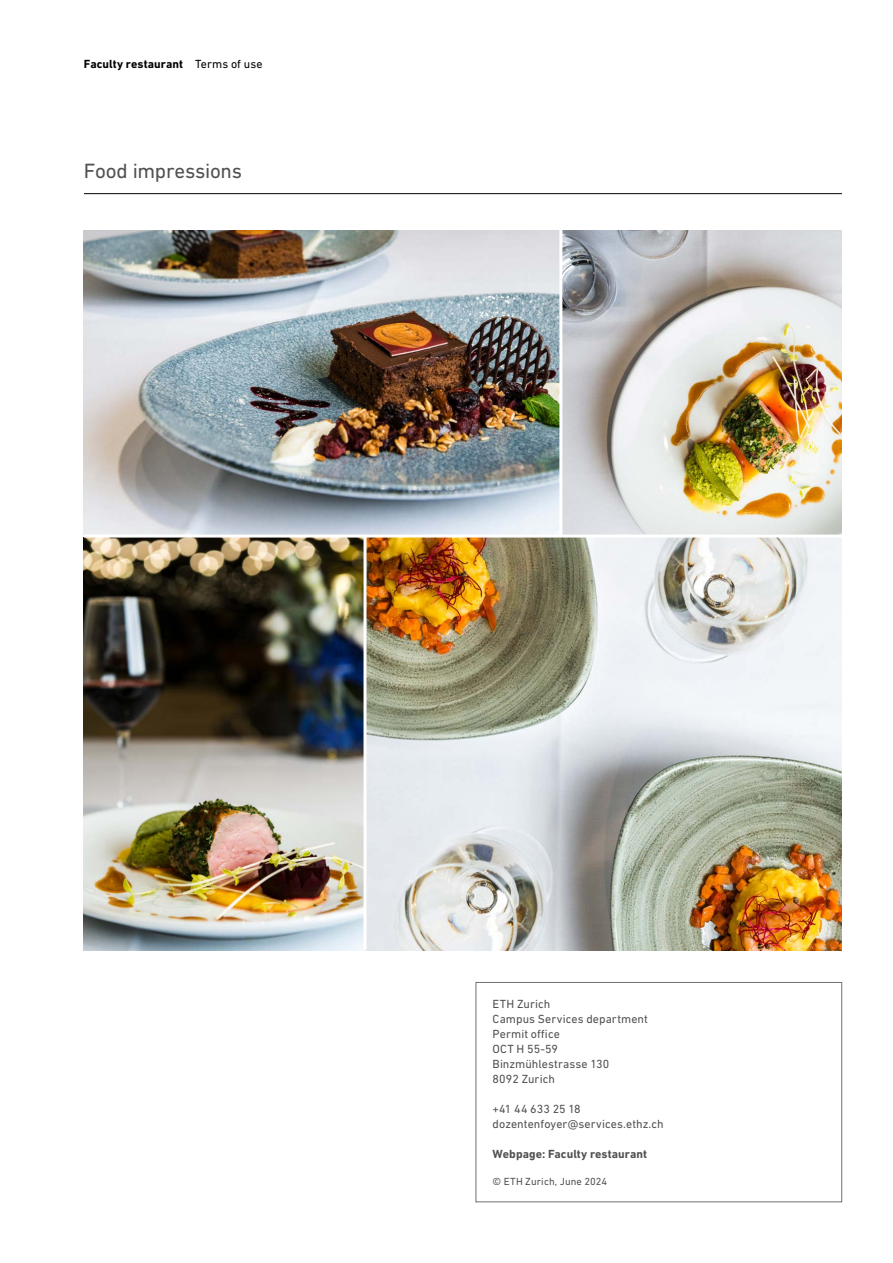
<style>
.page{position:relative;width:893px;height:1263px;background:#fff}
.page>*{position:absolute;margin:0;border:0;box-sizing:border-box;transform-origin:0 0}
.t1{font:21px "DIN Next W1 G";letter-spacing:-.015em;color:#505150}
.t2{font:12px/15px "DIN Next W1 G";letter-spacing:.005em;color:#505150}
.t3{font:700 12px "DIN Next W1 G";letter-spacing:.005em;color:#000}
.t4{font:700 12px "DIN Next W1 G";letter-spacing:.01em;color:#505150}
.t5{font:10.5px "DIN Next W1 G";letter-spacing:.01em;color:#505150}
.s1{font-weight:400}
</style>
<div class="page">
<img style="left:84px;top:230px;width:758px;height:720px">
<hr style="left:84px;top:193px;width:758px;height:1px;background:#000">
<hr style="left:84px;top:534px;width:758px;height:3px;background:#fff">
<hr style="left:559px;top:230px;width:3px;height:306px;background:#fff">
<hr style="left:364px;top:536px;width:3px;height:414px;background:#fff">
<div style="left:476px;top:982px;width:366px;height:220px;border:1px solid #6f7070"></div>
<p class="t3" style="left:84px;top:57px;width:180px">Faculty restaurant <span class="s1">Terms of use</span></p>
<h1 class="t1" style="left:84px;top:158px;width:160px">Food impressions</h1>
<p class="t2" style="left:493px;top:996px;width:157px">ETH Zurich<br>Campus Services department<br>Permit office<br>OCT H 55-59<br>Binzmühlestrasse 130<br>8092 Zurich</p>
<p class="t2" style="left:493px;top:1101px;width:172px">+41 44 633 25 18 dozentenfoyer@services.ethz.ch</p>
<p class="t4" style="left:493px;top:1147px;width:156px">Webpage: Faculty restaurant</p>
<p class="t5" style="left:493px;top:1175px;width:116px">© ETH Zurich, June 2024</p>
</div>
